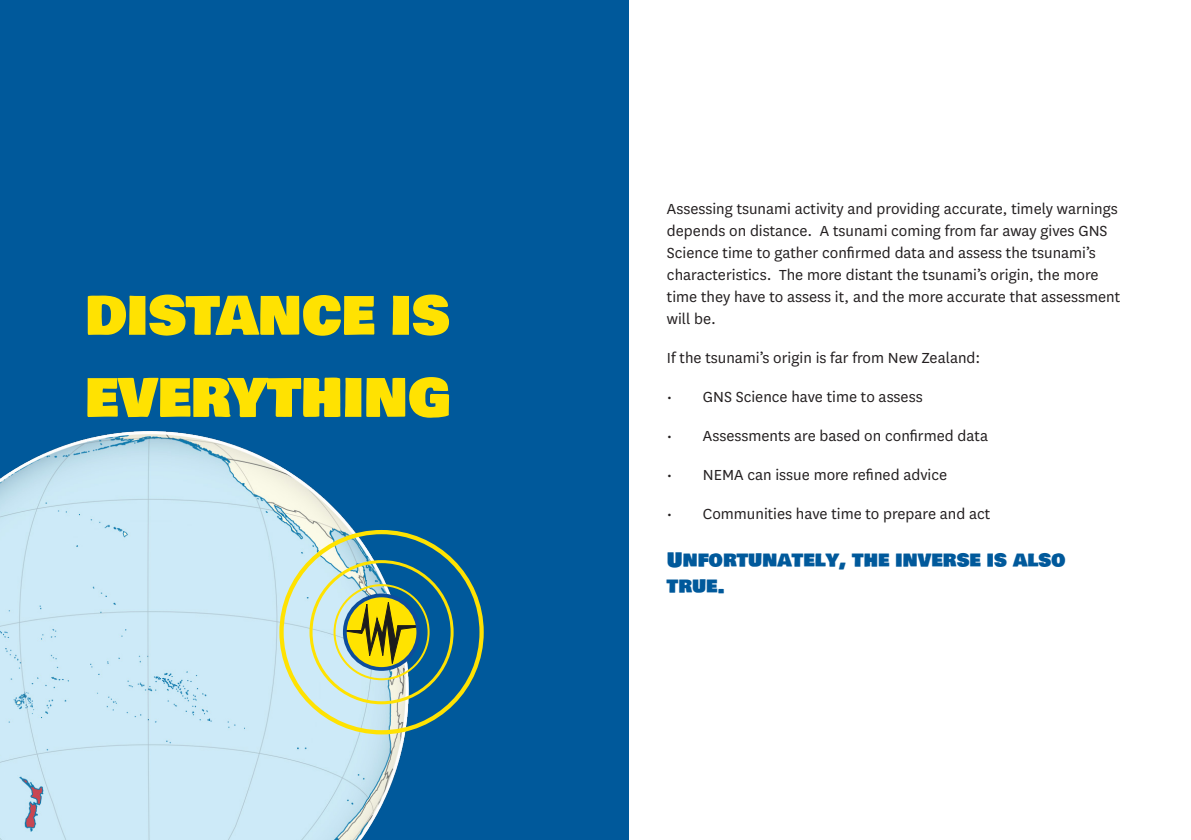
<style>
.page{position:relative;width:1191px;height:840px;background:#fff}
.page>*{position:absolute;margin:0;border:0;box-sizing:border-box;transform-origin:0 0}
.big_yellow_heading{font:52px/82px "Bowlby One SC";color:#ffe201}
.Blue_Heading{font:20px/26px "Bowlby One SC";color:#00599b}
.Normal_Black_Text{font:17px/22px "National";color:#231f20}
</style>
<div class="page">
<div style="left:0;top:0;width:628px;height:839px;background:#00599b"></div>
<img style="left:0;top:431px;width:409px;height:408px">
<svg style="left:345px;top:599px;width:73px;height:66px"></svg>
<div style="left:343px;top:593px;width:77px;height:77px;border:4px solid #0d4d9c;border-radius:50%"></div>
<div style="left:333px;top:583px;width:96px;height:97px;border:2px solid #ffe201;border-radius:50%"></div>
<div style="left:309px;top:559px;width:144px;height:145px;border:3px solid #ffe201;border-radius:50%"></div>
<div style="left:279px;top:529px;width:205px;height:205px;border:4px solid #ffe201;border-radius:50%"></div>
<p class="big_yellow_heading" style="left:85px;top:275px;width:367px">DISTANCE IS<br>EVERYTHING</p>
<p class="Normal_Black_Text" style="left:667px;top:196px;width:455px">Assessing tsunami activity and providing accurate, timely warnings depends on distance. A tsunami coming from far away gives GNS Science time to gather confirmed data and assess the tsunami’s characteristics. The more distant the tsunami’s origin, the more time they have to assess it, and the more accurate that assessment will be.</p>
<p class="Normal_Black_Text" style="left:667px;top:345px;width:315px">If the tsunami’s origin is far from New Zealand:</p>
<p class="Normal_Black_Text" style="left:667px;top:384px;width:257px">• GNS Science have time to assess</p>
<p class="Normal_Black_Text" style="left:667px;top:423px;width:322px">• Assessments are based on confirmed data</p>
<p class="Normal_Black_Text" style="left:667px;top:462px;width:282px">• NEMA can issue more refined advice</p>
<p class="Normal_Black_Text" style="left:667px;top:502px;width:325px">• Communities have time to prepare and act</p>
<p class="Blue_Heading" style="left:667px;top:547px;width:400px">Unfortunately, the inverse is also true.</p>
</div>
